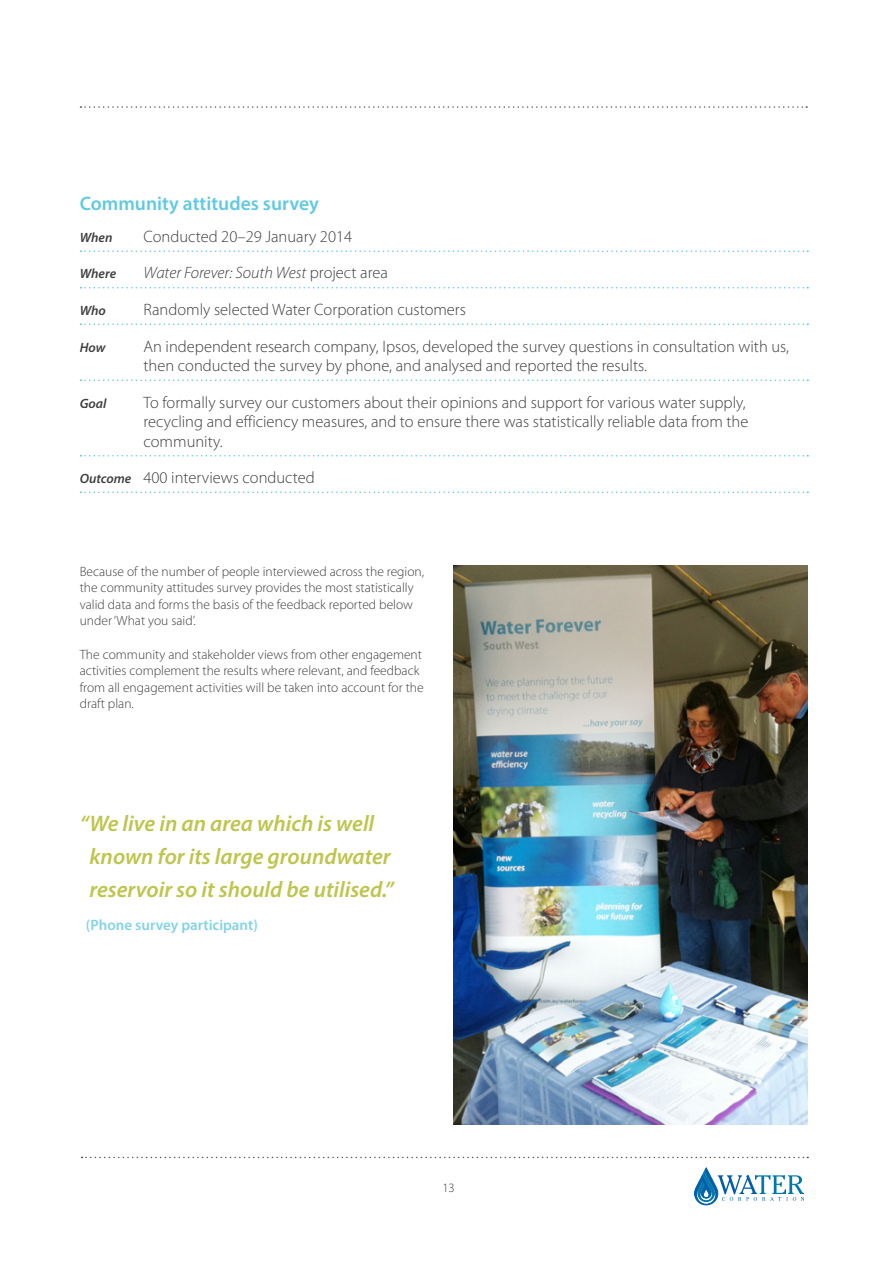
<style>
.page{position:relative;width:893px;height:1263px;background:#fff}
.page>*{position:absolute;margin:0;border:0;box-sizing:border-box;transform-origin:0 0}
.Quotes{font:italic 600 22.5px/33px "Myriad Pro";color:#bec54c}
.t1{font:600 19.5px "Myriad Pro";color:#5fcae3}
.Body_copy_9pt{font:300 16.5px/19.5px "Myriad Pro";color:#3e3e3f}
.Body_copy_9pt-2{font:italic 300 16.5px "Myriad Pro";color:#3e3e3f}
.Quotes_sub{font:600 15px "Myriad Pro";color:#83d3e8}
.Body_copy_9pt-3{font:300 13.5px/16.5px "Myriad Pro";color:#3e3e3f}
.Body_copy_9pt-4{font:italic 600 13.5px "Myriad Pro";color:#3e3e3f}
.t2{font:300 12.75px "Myriad Pro";color:#3e3e3f}
.s1{font-style:normal}
.s2{font-weight:600;font-style:italic;font-size:13.5px}
</style>
<div class="page">
<svg style="left:82px;top:1157px;width:726px;height:1px"></svg>
<svg style="left:694px;top:1167px;width:110px;height:39px"></svg>
<svg style="left:80px;top:106px;width:727px;height:2px"></svg>
<svg style="left:80px;top:250px;width:728px;height:2px"></svg>
<svg style="left:80px;top:287px;width:728px;height:1px"></svg>
<svg style="left:80px;top:323px;width:728px;height:2px"></svg>
<svg style="left:80px;top:379px;width:728px;height:2px"></svg>
<svg style="left:80px;top:455px;width:728px;height:1px"></svg>
<svg style="left:80px;top:491px;width:728px;height:2px"></svg>
<img style="left:454px;top:565px;width:353px;height:559px">
<h3 class="t1" style="left:80px;top:191px;width:241px">Community attitudes survey</h3>
<p class="Body_copy_9pt-4" style="left:80px;top:229px;width:34px">When</p>
<p class="Body_copy_9pt" style="left:143px;top:227px;width:210px">Conducted 20–29 January 2014</p>
<p class="Body_copy_9pt-4" style="left:80px;top:265px;width:38px">Where</p>
<p class="Body_copy_9pt-2" style="left:144px;top:263px;width:246px">Water Forever: South West <span class="s1">project area</span></p>
<p class="Body_copy_9pt-4" style="left:80px;top:302px;width:28px">Who</p>
<p class="Body_copy_9pt" style="left:144px;top:300px;width:324px">Randomly selected Water Corporation customers</p>
<p class="Body_copy_9pt-4" style="left:80px;top:338px;width:27px">How</p>
<p class="Body_copy_9pt" style="left:144px;top:336px;width:647px">An independent research company, Ipsos, developed the survey questions in consultation with us, then conducted the survey by phone, and analysed and reported the results.</p>
<p class="Body_copy_9pt-4" style="left:80px;top:394px;width:28px">Goal</p>
<p class="Body_copy_9pt" style="left:144px;top:392px;width:606px">To formally survey our customers about their opinions and support for various water supply, recycling and efficiency measures, and to ensure there was statistically reliable data from the community.</p>
<p class="Body_copy_9pt" style="left:80px;top:468px;width:237px"><span class="s2">Outcome</span> 400 interviews conducted</p>
<p class="Body_copy_9pt-3" style="left:80px;top:563px;width:346px">Because of the number of people interviewed across the region, the community attitudes survey provides the most statistically valid data and forms the basis of the feedback reported below under ‘What you said’.</p>
<p class="Body_copy_9pt-3" style="left:80px;top:646px;width:345px">The community and stakeholder views from other engagement activities complement the results where relevant, and feedback from all engagement activities will be taken into account for the draft plan.</p>
<p class="Quotes" style="left:89px;top:806px;width:306px;text-indent:-10px">“We live in an area which is well known for its large groundwater reservoir so it should be utilised.”</p>
<p class="Quotes_sub" style="left:86px;top:915px;width:173px">(Phone survey participant)</p>
<p class="t2" style="left:442px;top:1180px;width:14px">13</p>
</div>
